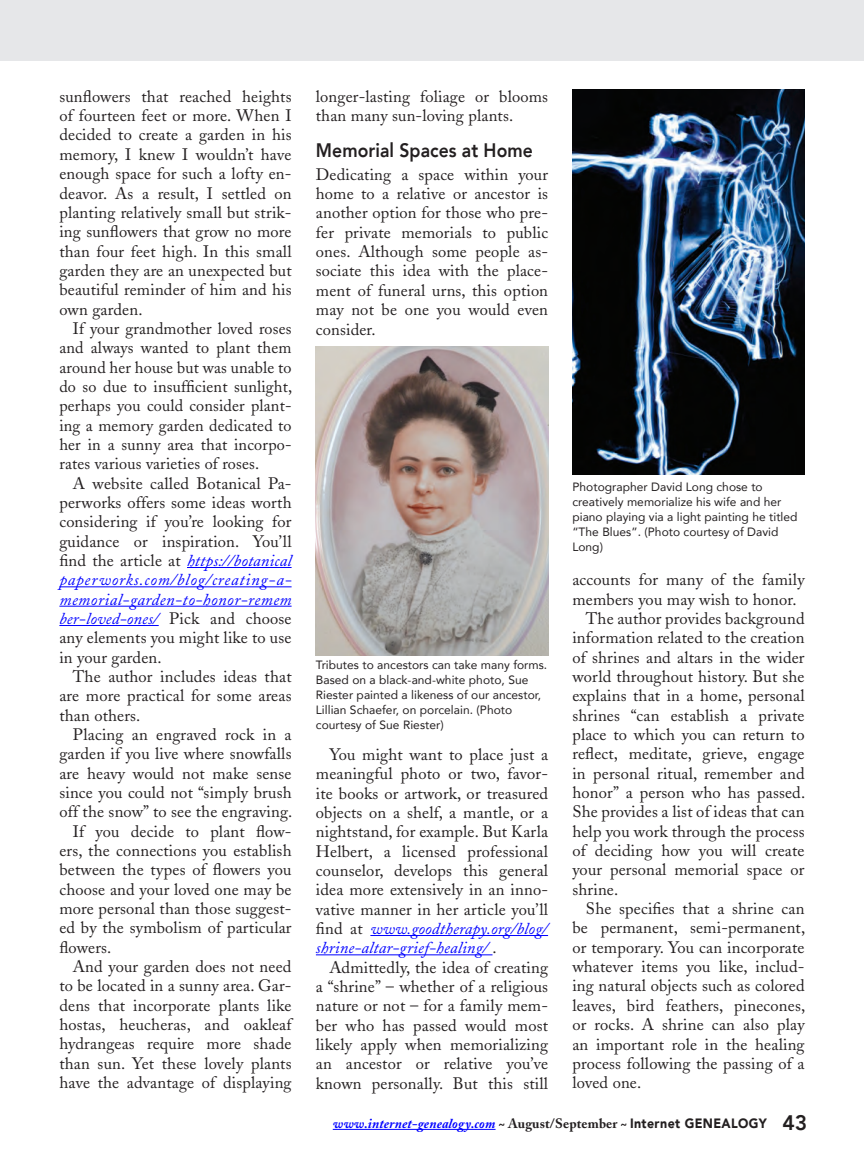
<style>
.page{position:relative;width:864px;height:1161px;background:#fff}
.page>*{position:absolute;margin:0;border:0;box-sizing:border-box;transform-origin:0 0}
.Subheads{font:800 19.5px "Avenir";letter-spacing:.005em;color:#231f20;scale:.9 1}
.Body_copy{font:16.5px/19.4px "Adobe Caslon";letter-spacing:.01em;color:#231f20;text-align:justify}
.t1{font:italic 700 13.5px "Adobe Caslon";letter-spacing:.01em;color:#00f}
.t2{font:12px/15px "Avenir";letter-spacing:.005em;color:#231f20}
.s1{font-style:italic;color:#00f}
.s2{font-style:normal;color:#231f20}
.s3{font-family:"Avenir";font-weight:900;font-style:normal;color:#231f20}
.s4{font-family:"Avenir";font-weight:800;font-style:normal;font-size:21px;color:#231f20}
</style>
<div class="page">
<hr style="left:333px;top:1129px;width:163px;height:1px;background:#00f">
<div style="left:0;top:0;width:864px;height:61px;background:#e6e7e9"></div>
<hr style="left:187px;top:567px;width:105px;height:1px;background:#00f">
<hr style="left:59px;top:586px;width:233px;height:1px;background:#00f">
<hr style="left:59px;top:606px;width:233px;height:1px;background:#00f">
<hr style="left:59px;top:625px;width:100px;height:1px;background:#00f">
<hr style="left:370px;top:935px;width:178px;height:1px;background:#00f">
<hr style="left:316px;top:954px;width:177px;height:1px;background:#00f">
<img style="left:316px;top:347px;width:232px;height:309px">
<img style="left:572px;top:89px;width:233px;height:385px">
<p class="Body_copy" style="left:59px;top:87px;width:234px">sunflowers that reached heights of fourteen feet or more. When I decided to create a garden in his memory, I knew I wouldn’t have enough space for such a lofty en&shy;deavor. As a result, I settled on planting relatively small but strik&shy;ing sunflowers that grow no more than four feet high. In this small garden they are an unexpected but beautiful reminder of him and his own garden.</p>
<p class="Body_copy" style="left:59px;top:319px;width:234px;text-indent:14px">If your grandmother loved roses and always wanted to plant them around her house but was unable to do so due to insufficient sunlight, perhaps you could consider plant&shy;ing a memory garden dedicated to her in a sunny area that incorpo&shy;rates various varieties of roses.</p>
<p class="Body_copy" style="left:59px;top:473px;width:234px;text-indent:13px">A website called Botanical Pa&shy;perworks offers some ideas worth considering if you’re looking for guidance or inspiration. You’ll find the article at <span class="s1">https://botanical paperworks.com/blog/creating-a&shy;memorial-garden-to-honor-remem ber-loved-ones/</span> Pick and choose any elements you might like to use in your garden.</p>
<p class="Body_copy" style="left:59px;top:667px;width:234px;text-indent:13px">The author includes ideas that are more practical for some areas than others.</p>
<p class="Body_copy" style="left:59px;top:725px;width:234px;text-indent:13px">Placing an engraved rock in a garden if you live where snowfalls are heavy would not make sense since you could not “simply brush off the snow” to see the engraving.</p>
<p class="Body_copy" style="left:59px;top:822px;width:234px;text-indent:13px">If you decide to plant flow&shy;ers, the connections you establish between the types of flowers you choose and your loved one may be more personal than those suggest&shy;ed by the symbolism of particular flowers.</p>
<p class="Body_copy" style="left:59px;top:957px;width:234px;text-indent:13px">And your garden does not need to be located in a sunny area. Gar&shy;dens that incorporate plants like hostas, heucheras, and oakleaf hydrangeas require more shade than sun. Yet these lovely plants have the advantage of displaying</p>
<p class="Body_copy" style="left:316px;top:87px;width:234px">longer-lasting foliage or blooms than many sun-loving plants.</p>
<p class="Subheads" style="left:316px;top:136px;width:243px">Memorial Spaces at Home</p>
<p class="Body_copy" style="left:316px;top:165px;width:234px">Dedicating a space within your home to a relative or ancestor is another option for those who pre&shy;fer private memorials to public ones. Although some people as&shy;sociate this idea with the place&shy;ment of funeral urns, this option may not be one you would even consider.</p>
<p class="t2" style="left:316px;top:657px;width:233px">Tributes to ancestors can take many forms.<br>Based on a black-and-white photo, Sue Riester painted a likeness of our ancestor, Lillian Schaefer, on porcelain. (Photo courtesy of Sue Riester)</p>
<p class="Body_copy" style="left:316px;top:745px;width:234px;text-indent:13px">You might want to place just a meaningful photo or two, favor&shy;ite books or artwork, or treasured objects on a shelf, a mantle, or a nightstand, for example. But Karla Helbert, a licensed professional counselor, develops this general idea more extensively in an inno&shy;vative manner in her article you’ll find at <span class="s1">www.goodtherapy.org/blog/ shrine-altar-grief-healing/</span> .</p>
<p class="Body_copy" style="left:316px;top:958px;width:234px;text-indent:13px">Admittedly, the idea of creating a “shrine” – whether of a religious nature or not – for a family mem&shy;ber who has passed would most likely apply when memorializing an ancestor or relative you’ve known personally. But this still</p>
<p class="t2" style="left:572px;top:479px;width:227px">Photographer David Long chose to creatively memorialize his wife and her piano playing via a light painting he titled “The Blues”. (Photo courtesy of David<br>Long)</p>
<p class="Body_copy" style="left:572px;top:570px;width:234px">accounts for many of the family members you may wish to honor.</p>
<p class="Body_copy" style="left:572px;top:609px;width:234px;text-indent:13px">The author provides background information related to the creation of shrines and altars in the wider world throughout history. But she explains that in a home, personal shrines “can establish a private place to which you can return to reflect, meditate, grieve, engage in personal ritual, remember and honor” a person who has passed.<br>She provides a list of ideas that can help you work through the process of deciding how you will create your personal memorial space or shrine.</p>
<p class="Body_copy" style="left:572px;top:899px;width:234px;text-indent:13px">She specifies that a shrine can be permanent, semi-permanent, or temporary. You can incorporate whatever items you like, includ&shy;ing natural objects such as colored leaves, bird feathers, pinecones, or rocks. A shrine can also play an important role in the healing process following the passing of a loved one.</p>
<p class="t1" style="left:333px;top:1116px;width:476px">www.internet-genealogy.com <span class="s2">~ August/September ~</span> <span class="s3">Internet GENEALOGY</span> <span class="s4">43</span></p>
</div>
